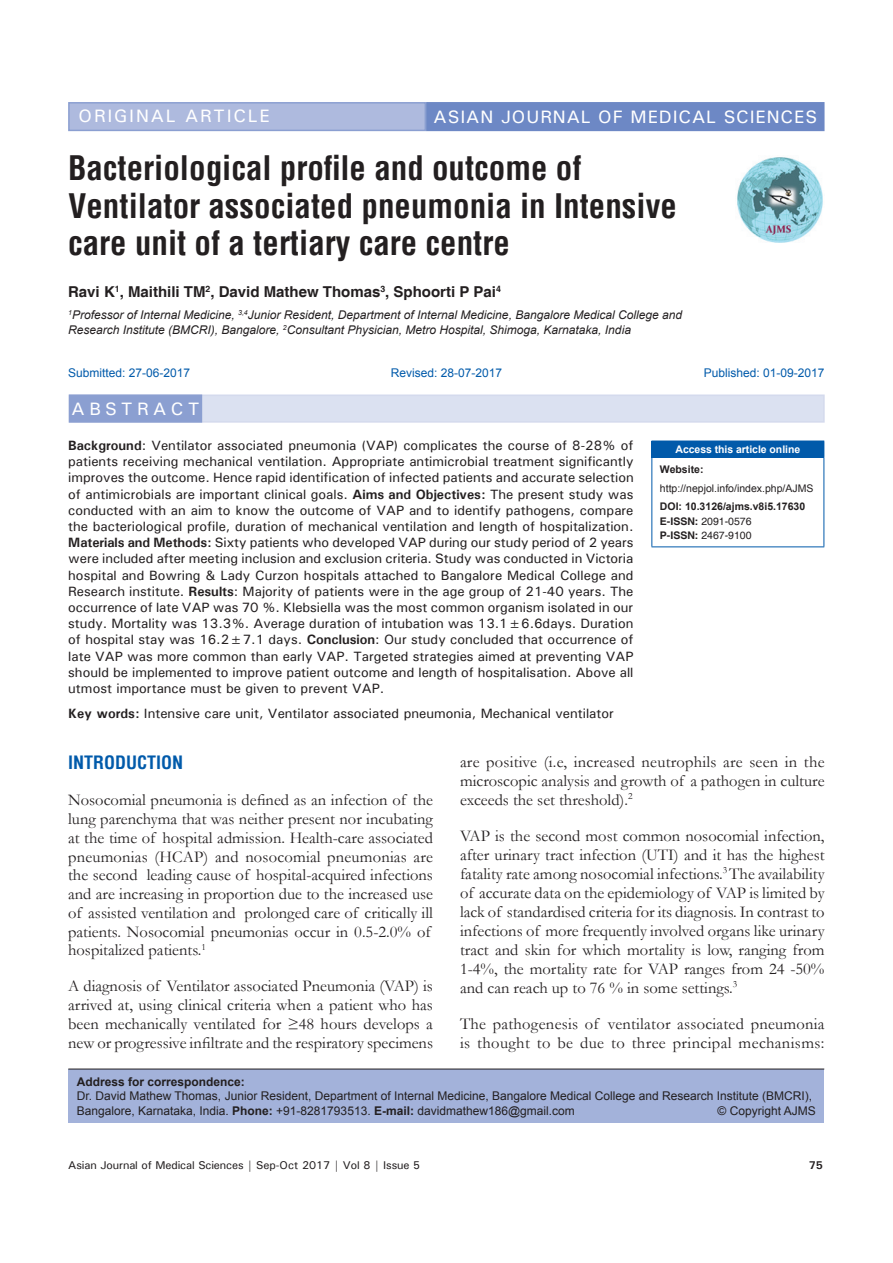
<style>
.page{position:relative;width:893px;height:1263px;background:#fff}
.page>*{position:absolute;margin:0;border:0;box-sizing:border-box;transform-origin:0 0}
.AT{font:700 condensed 33px/37.5px "Helvetica";color:#231f20}
.AH{font:500 18px "Univers";letter-spacing:.05em;color:#fff}
.AH-2{font:500 18px "Univers";letter-spacing:.1em;color:#fff}
.t1{font:700 condensed 18px "Helvetica";color:#015aaa}
.ABSH{font:500 18px "Univers";letter-spacing:.25em;color:#fff}
.TX{font:16.5px/18.8px "Garamond";color:#231f20;text-align:justify}
.AU{font:700 15px "Helvetica";color:#231f20}
.ABS{font:500 13.5px/16.2px "Univers";color:#231f20;text-align:justify}
.KWD{font:500 13.5px "Univers";color:#231f20}
.ADD{font:12px/14.4px "Arial";color:#231f20}
.AFF{font:italic 12px/14.4px "Arial";color:#231f20}
.HIS_1{font:12px "Arial";color:#015aaa}
.t2{font:500 11.25px "Univers";letter-spacing:-.01em;color:#231f20}
.t3{font:700 11.25px "Univers";color:#231f20}
.t4{font:700 10.5px/14.2px "Arial";color:#231f20}
.t5{font:10.5px/18.8px "Arial";color:#231f20}
.t6{font:700 10.5px "Arial";letter-spacing:-.005em;color:#fff}
.s1{font-weight:700}
.s2{font-family:"Helvetica"}
.s3{font-family:"Helvetica";font-weight:400}
</style>
<div class="page">
<div style="left:69px;top:394px;width:756px;height:29px;background:#dbe1f1;border:2px solid #d4daed"></div>
<div style="left:69px;top:395px;width:132px;height:27px;background:#8b9fd1"></div>
<div style="left:69px;top:394px;width:133px;height:29px;border:2px solid #8b9fd1"></div>
<div style="left:69px;top:103px;width:356px;height:27px;background:#aebade"></div>
<div style="left:68px;top:102px;width:358px;height:29px;border:2px solid #8b9fd1"></div>
<div style="left:427px;top:103px;width:397px;height:27px;background:#6d88c5"></div>
<div style="left:426px;top:102px;width:398px;height:29px;border:2px solid #6d88c5"></div>
<div style="left:652px;top:441px;width:172px;height:16px;background:#015aaa"></div>
<svg style="left:651px;top:442px;width:1px;height:15px"></svg>
<hr style="left:651px;top:441px;width:173px;height:1px;background:#015aaa">
<hr style="left:651px;top:457px;width:1px;height:89px;background:#015aaa">
<hr style="left:651px;top:457px;width:173px;height:1px;background:#015aaa">
<hr style="left:823px;top:457px;width:1px;height:89px;background:#015aaa">
<hr style="left:651px;top:546px;width:173px;height:1px;background:#015aaa">
<img style="left:737px;top:157px;width:86px;height:86px">
<div style="left:68px;top:1069px;width:756px;height:53px;background:#a3b2da"></div>
<hr style="left:68px;top:1069px;width:756px;height:1px;background:#231f20">
<p class="AH-2" style="left:79px;top:105px;width:192px">ORIGINAL ARTICLE</p>
<p class="AH" style="left:434px;top:105px;width:385px">ASIAN JOURNAL OF MEDICAL SCIENCES</p>
<p class="AT" style="left:68px;top:149px;width:610px">Bacteriological profile and outcome of<br>Ventilator associated pneumonia in Intensive care unit of a tertiary care centre</p>
<p class="AU" style="left:68px;top:282px;width:434px">Ravi K<sup>1</sup>, Maithili TM<sup>2</sup>, David Mathew Thomas<sup>3</sup>, Sphoorti P Pai<sup>4</sup></p>
<p class="AFF" style="left:68px;top:308px;width:615px"><sup>1</sup>Professor of Internal Medicine, <sup>3,4</sup>Junior Resident, Department of Internal Medicine, Bangalore Medical College and<br>Research Institute (BMCRI), Bangalore, <sup>2</sup>Consultant Physician, Metro Hospital, Shimoga, Karnataka, India</p>
<p class="HIS_1" style="left:68px;top:364px;width:124px">Submitted: 27-06-2017</p>
<p class="HIS_1" style="left:391px;top:364px;width:113px">Revised: 28-07-2017</p>
<p class="HIS_1" style="left:704px;top:364px;width:122px">Published: 01-09-2017</p>
<p class="ABSH" style="left:72px;top:397px;width:129px">ABSTRACT</p>
<p class="ABS" style="left:68px;top:437px;width:567px"><span class="s1">Background</span>: Ventilator associated pneumonia (VAP) complicates the course of 8-28% of patients receiving mechanical ventilation. Appropriate antimicrobial treatment significantly improves the outcome. Hence rapid identification of infected patients and accurate selection of antimicrobials are important clinical goals. <span class="s1">Aims and Objectives:</span> The present study was conducted with an aim to know the outcome of VAP and to identify pathogens, compare the bacteriological profile, duration of mechanical ventilation and length of hospitalization.<br><span class="s1">Materials and Methods:</span> Sixty patients who developed VAP during our study period of 2 years were included after meeting inclusion and exclusion criteria. Study was conducted in Victoria hospital and Bowring &amp; Lady Curzon hospitals attached to Bangalore Medical College and Research institute. <span class="s1">Results</span>: Majority of patients were in the age group of 21-40 years. The occurrence of late VAP was 70 %. Klebsiella was the most common organism isolated in our study. Mortality was 13.3%. Average duration of intubation was 13.1±6.6days. Duration of hospital stay was 16.2±7.1 days. <span class="s1">Conclusion</span>: Our study concluded that occurrence of late VAP was more common than early VAP. Targeted strategies aimed at preventing VAP should be implemented to improve patient outcome and length of hospitalisation. Above all utmost importance must be given to prevent VAP.</p>
<p class="KWD" style="left:68px;top:704px;width:547px"><span class="s1">Key words:</span> Intensive care unit, Ventilator associated pneumonia, Mechanical ventilator</p>
<p class="t6" style="left:675px;top:442px;width:126px">Access this article online</p>
<p class="t5" style="left:660px;top:460px;width:155px"><span class="s1">Website: </span>http://nepjol.info/index.php/AJMS</p>
<p class="t4" style="left:660px;top:500px;width:147px">DOI: 10.3126/ajms.v8i5.17630<br><span class="s2">E-ISSN:</span> <span class="s3">2091-0576<br></span><span class="s2">P-ISSN:</span> <span class="s3">2467-9100</span></p>
<h1 class="t1" style="left:68px;top:751px;width:117px">INTRODUCTION</h1>
<p class="TX" style="left:68px;top:790px;width:366px;text-align:left">Nosocomial pneumonia is defined as an infection of the lung parenchyma that was neither present nor incubating at the time of hospital admission. Health-care associated pneumonias (HCAP) and nosocomial pneumonias are the second leading cause of hospital-acquired infections and are increasing in proportion due to the increased use of assisted ventilation and prolonged care of critically ill patients. Nosocomial pneumonias occur in 0.5-2.0% of hospitalized patients.<sup>1</sup></p>
<p class="TX" style="left:68px;top:976px;width:366px">A diagnosis of Ventilator associated Pneumonia (VAP) is arrived at, using clinical criteria when a patient who has been mechanically ventilated for ≥48 hours develops a new or progressive infiltrate and the respiratory specimens</p>
<p class="TX" style="left:460px;top:752px;width:366px">are positive (i.e, increased neutrophils are seen in the microscopic analysis and growth of a pathogen in culture exceeds the set threshold).<sup>2</sup></p>
<p class="TX" style="left:460px;top:826px;width:366px">VAP is the second most common nosocomial infection, after urinary tract infection (UTI) and it has the highest fatality rate among nosocomial infections.<sup>3</sup> The availability of accurate data on the epidemiology of VAP is limited by lack of standardised criteria for its diagnosis. In contrast to infections of more frequently involved organs like urinary tract and skin for which mortality is low, ranging from 1-4%, the mortality rate for VAP ranges from 24 -50% and can reach up to 76 % in some settings.<sup>3</sup></p>
<p class="TX" style="left:460px;top:1014px;width:366px">The pathogenesis of ventilator associated pneumonia is thought to be due to three principal mechanisms:</p>
<p class="ADD" style="left:77px;top:1074px;width:737px"><span class="s1">Address for correspondence:<br></span>Dr. David Mathew Thomas, Junior Resident, Department of Internal Medicine, Bangalore Medical College and Research Institute (BMCRI),<br>Bangalore, Karnataka, India. <span class="s1">Phone:</span> +91-8281793513. <span class="s1">E-mail:</span> davidmathew186@gmail.com</p>
<p class="ADD" style="left:717px;top:1103px;width:100px">© Copyright AJMS</p>
<p class="t2" style="left:68px;top:1157px;width:353px">Asian Journal of Medical Sciences | Sep-Oct 2017 | Vol 8 | Issue 5</p>
<p class="t3" style="left:809px;top:1157px;width:16px">75</p>
</div>
